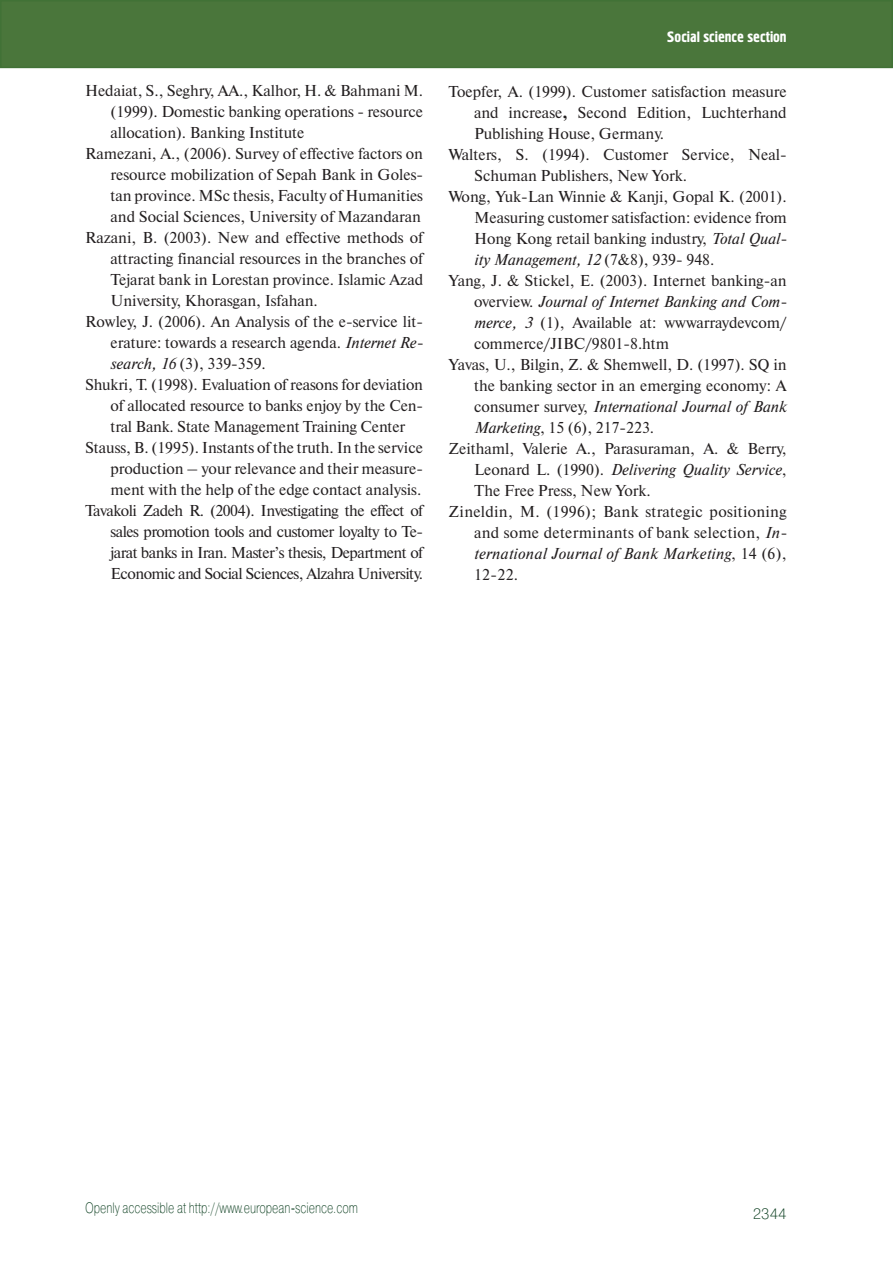
<style>
.page{position:relative;width:893px;height:1263px;background:#fff}
.page>*{position:absolute;margin:0;border:0;box-sizing:border-box;transform-origin:0 0}
.t1{font:15.75px "Newton C";color:#231f20}
.t2{font:15.75px "Newton C";letter-spacing:-.03em;color:#231f20}
.t3{font:italic 15.75px "Newton C";color:#231f20}
.t4{font:15.75px "Newton C";letter-spacing:.02em;color:#231f20}
.t5{font:italic 15.75px "Newton C";letter-spacing:.02em;color:#231f20}
.t6{font:15px "Pragmatica Light C";color:#0b3e1f;scale:.75 1}
.t7{font:15px "Hermes C";color:#fff}
.t8{font:15px "Pragmatica Light C";color:#0b3e1f}
.s1{font-style:italic}
.s2{font-weight:700}
.s3{font-style:normal}
</style>
<div class="page">
<div style="left:1px;top:1px;width:891px;height:66px;background:#4a763b"></div>
<div style="left:0;top:0;width:893px;height:68px;border:2px solid #417236"></div>
<p class="t1" style="left:85px;top:82px;width:340px">Hedaiat, S., Seghry, AA., Kalhor, H. &amp; Bahmani M.</p>
<p class="t1" style="left:111px;top:103px;width:314px">(1999). Domestic banking operations - resource</p>
<p class="t1" style="left:111px;top:124px;width:195px">allocation). Banking Institute</p>
<p class="t1" style="left:85px;top:145px;width:340px">Ramezani, A., (2006). Survey of effective factors on</p>
<p class="t1" style="left:111px;top:166px;width:314px">resource mobilization of Sepah Bank in Goles-</p>
<p class="t1" style="left:111px;top:187px;width:314px">tan province. MSc thesis, Faculty of Humanities</p>
<p class="t1" style="left:111px;top:208px;width:312px">and Social Sciences, University of Mazandaran</p>
<p class="t1" style="left:85px;top:229px;width:340px">Razani, B. (2003). New and effective methods of</p>
<p class="t1" style="left:111px;top:250px;width:314px">attracting financial resources in the branches of</p>
<p class="t1" style="left:111px;top:271px;width:314px">Tejarat bank in Lorestan province. Islamic Azad</p>
<p class="t1" style="left:111px;top:292px;width:209px">University, Khorasgan, Isfahan.</p>
<p class="t1" style="left:85px;top:313px;width:339px">Rowley, J. (2006). An Analysis of the e-service lit-</p>
<p class="t1" style="left:111px;top:334px;width:314px">erature: towards a research agenda. <span class="s1">Internet Re-</span></p>
<p class="t1" style="left:111px;top:355px;width:157px"><span class="s1">search, 16</span> (3), 339-359.</p>
<p class="t1" style="left:85px;top:376px;width:340px">Shukri, T. (1998). Evaluation of reasons for deviation</p>
<p class="t1" style="left:111px;top:397px;width:314px">of allocated resource to banks enjoy by the Cen-</p>
<p class="t1" style="left:111px;top:418px;width:296px">tral Bank. State Management Training Center</p>
<p class="t1" style="left:85px;top:439px;width:339px">Stauss, B. (1995). Instants of the truth. In the service</p>
<p class="t1" style="left:111px;top:460px;width:314px">production – your relevance and their measure-</p>
<p class="t1" style="left:111px;top:481px;width:312px">ment with the help of the edge contact analysis.</p>
<p class="t2" style="left:85px;top:502px;width:340px">Tavakoli Zadeh R. (2004). Investigating the effect of</p>
<p class="t2" style="left:111px;top:523px;width:314px">sales promotion tools and customer loyalty to Te-</p>
<p class="t2" style="left:111px;top:544px;width:314px">jarat banks in Iran. Master’s thesis, Department of</p>
<p class="t2" style="left:111px;top:565px;width:314px">Economic and Social Sciences, Alzahra University.</p>
<p class="t7" style="left:667px;top:29px;width:121px">Social science section</p>
<p class="t1" style="left:449px;top:83px;width:340px">Toepfer, A. (1999). Customer satisfaction measure</p>
<p class="t1" style="left:474px;top:104px;width:314px">and increase<span class="s2">,</span> Second Edition, Luchterhand</p>
<p class="t1" style="left:474px;top:125px;width:192px">Publishing House, Germany.</p>
<p class="t1" style="left:449px;top:146px;width:340px">Walters, S. (1994). Customer Service, Neal-</p>
<p class="t1" style="left:474px;top:167px;width:214px">Schuman Publishers, New York.</p>
<p class="t1" style="left:449px;top:188px;width:340px">Wong, Yuk-Lan Winnie &amp; Kanji, Gopal K. (2001).</p>
<p class="t1" style="left:474px;top:209px;width:314px">Measuring customer satisfaction: evidence from</p>
<p class="t1" style="left:474px;top:230px;width:314px">Hong Kong retail banking industry, <span class="s1">Total Qual-</span></p>
<p class="t3" style="left:474px;top:251px;width:242px">ity Management, 12 <span class="s3">(7&amp;8), 939- 948.</span></p>
<p class="t1" style="left:449px;top:272px;width:340px">Yang, J. &amp; Stickel, E. (2003). Internet banking-an</p>
<p class="t3" style="left:474px;top:293px;width:314px"><span class="s3">overview.</span> Journal of Internet Banking and Com-</p>
<p class="t1" style="left:474px;top:314px;width:314px"><span class="s1">merce, 3</span> (1), Available at: wwwarraydevcom/</p>
<p class="t1" style="left:474px;top:335px;width:196px">commerce/JIBC/9801-8.htm</p>
<p class="t1" style="left:449px;top:356px;width:340px">Yavas, U., Bilgin, Z. &amp; Shemwell, D. (1997). SQ in</p>
<p class="t1" style="left:474px;top:377px;width:314px">the banking sector in an emerging economy: A</p>
<p class="t3" style="left:474px;top:398px;width:314px"><span class="s3">consumer survey,</span> International Journal of Bank</p>
<p class="t1" style="left:474px;top:419px;width:182px"><span class="s1">Marketing</span>, 15 (6), 217-223.</p>
<p class="t1" style="left:449px;top:440px;width:340px">Zeithaml, Valerie A., Parasuraman, A. &amp; Berry,</p>
<p class="t3" style="left:474px;top:461px;width:314px"><span class="s3">Leonard L. (1990).</span> Delivering Quality Service<span class="s3">,</span></p>
<p class="t1" style="left:474px;top:482px;width:178px">The Free Press, New York.</p>
<p class="t4" style="left:449px;top:503px;width:340px">Zineldin, M. (1996); Bank strategic positioning</p>
<p class="t4" style="left:474px;top:524px;width:314px">and some determinants of bank selection, <span class="s1">In-</span></p>
<p class="t5" style="left:474px;top:545px;width:314px">ternational Journal of Bank Marketing<span class="s3">, 14 (6),</span></p>
<p class="t1" style="left:474px;top:566px;width:46px">12-22.</p>
<p class="t6" style="left:85px;top:1199px;width:365px">Openly accessible at http://www.european-science.com</p>
<p class="t8" style="left:753px;top:1205px;width:35px">2344</p>
</div>
